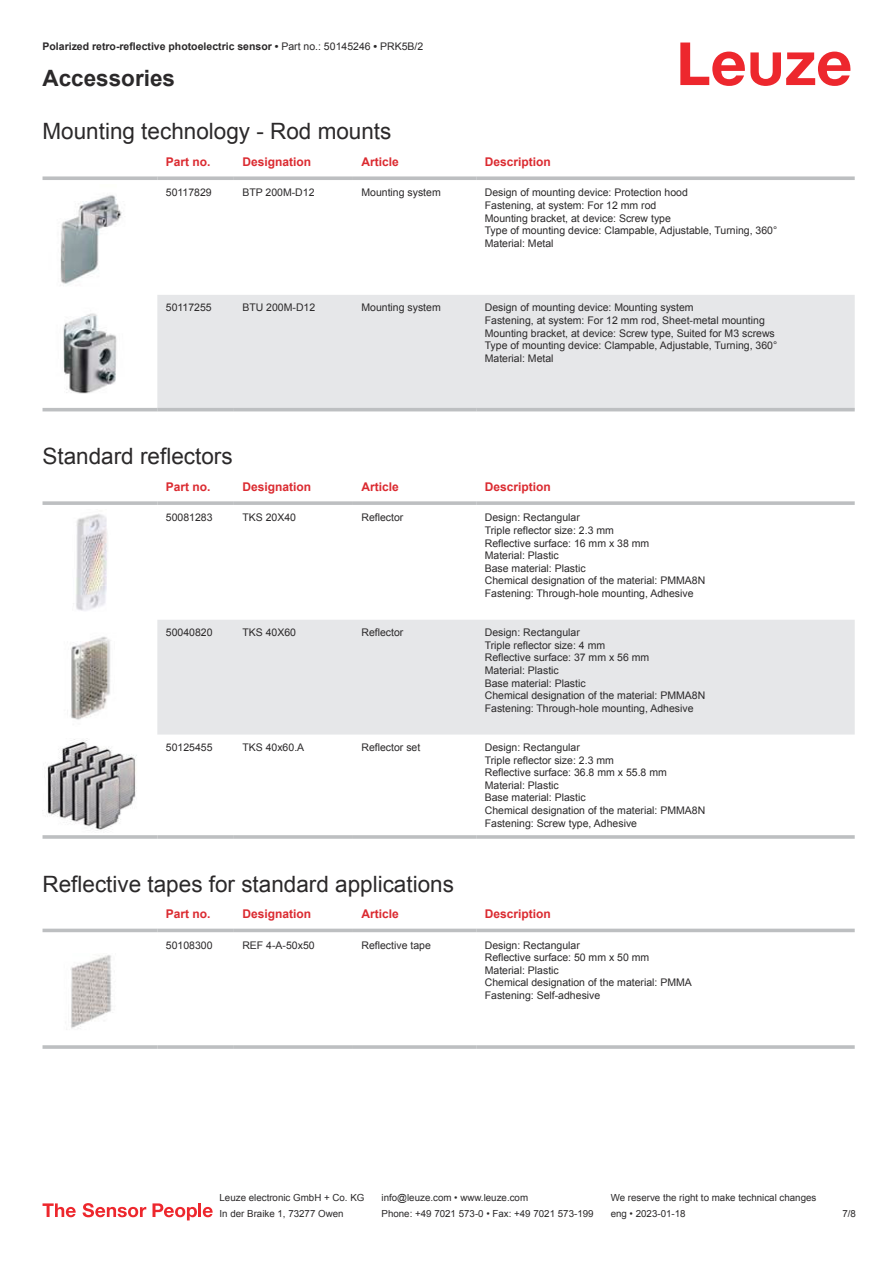
<style>
.page{position:relative;width:893px;height:1263px;background:#fff}
.page>*{position:absolute;margin:0;border:0;box-sizing:border-box;transform-origin:0 0}
.t1{font:22.5px "Arial";color:#2b292a}
.t2{font:700 22.5px "Arial";color:#2b292a}
.t3{font:700 12px "Arial";color:#db2a30}
.t4{font:10.5px/12.6px "Arial";color:#2b292a}
.t5{font:700 10.5px "Arial";color:#2b292a}
.t6{font:9.75px "Arial";color:#2b292a}
.s1{font-weight:400}
</style>
<div class="page">
<svg style="left:680px;top:43px;width:170px;height:43px"></svg>
<div style="left:157px;top:295px;width:698px;height:113px;background:#e6e7e9"></div>
<svg style="left:43px;top:176px;width:114px;height:4px"></svg>
<svg style="left:157px;top:176px;width:77px;height:4px"></svg>
<svg style="left:234px;top:176px;width:119px;height:4px"></svg>
<svg style="left:353px;top:176px;width:123px;height:4px"></svg>
<svg style="left:476px;top:176px;width:379px;height:4px;background:#c4c6c8"></svg>
<hr style="left:43px;top:408px;width:114px;height:3px;background:#bdbfc1">
<hr style="left:157px;top:408px;width:77px;height:3px;background:#bdbfc1">
<hr style="left:234px;top:408px;width:119px;height:3px;background:#bdbfc1">
<hr style="left:353px;top:408px;width:123px;height:3px;background:#bdbfc1">
<hr style="left:476px;top:408px;width:379px;height:3px;background:#bdbfc1">
<img style="left:60px;top:195px;width:62px;height:89px">
<img style="left:63px;top:313px;width:54px;height:81px">
<div style="left:157px;top:620px;width:698px;height:114px;background:#e6e7e9"></div>
<svg style="left:43px;top:501px;width:114px;height:4px"></svg>
<svg style="left:157px;top:501px;width:77px;height:4px"></svg>
<svg style="left:234px;top:501px;width:119px;height:4px"></svg>
<svg style="left:353px;top:501px;width:123px;height:4px"></svg>
<svg style="left:476px;top:501px;width:379px;height:4px;background:#c3c5c7"></svg>
<hr style="left:43px;top:835px;width:114px;height:4px;background:#bdbfc1">
<hr style="left:157px;top:835px;width:77px;height:4px;background:#c9cbcc">
<hr style="left:234px;top:835px;width:119px;height:4px;background:#c4c6c7">
<hr style="left:353px;top:835px;width:123px;height:4px;background:#bdbfc1">
<hr style="left:476px;top:835px;width:379px;height:4px;background:#c9cbcc">
<img style="left:73px;top:514px;width:34px;height:97px">
<img style="left:70px;top:636px;width:41px;height:84px">
<img style="left:47px;top:739px;width:90px;height:92px">
<div style="left:43px;top:928px;width:812px;height:5px;background:#efefef"></div>
<hr style="left:43px;top:929px;width:114px;height:3px;background:#bdbfc1">
<hr style="left:157px;top:929px;width:77px;height:3px;background:#bdbfc1">
<hr style="left:234px;top:929px;width:119px;height:3px;background:#bdbfc1">
<hr style="left:353px;top:929px;width:123px;height:3px;background:#bdbfc1">
<hr style="left:476px;top:929px;width:379px;height:3px;background:#bdbfc1">
<hr style="left:43px;top:1045px;width:114px;height:4px;background:#bdbfc1">
<hr style="left:157px;top:1045px;width:77px;height:4px;background:#c7c9cb">
<hr style="left:234px;top:1045px;width:119px;height:4px;background:#bdbfc1">
<hr style="left:353px;top:1045px;width:123px;height:4px;background:#bdbfc1">
<hr style="left:476px;top:1045px;width:379px;height:4px;background:#c7c9cb">
<img style="left:71px;top:955px;width:41px;height:74px">
<svg style="left:43px;top:1203px;width:33px;height:14px"></svg>
<svg style="left:83px;top:1203px;width:63px;height:14px"></svg>
<svg style="left:153px;top:1203px;width:44px;height:17px"></svg>
<hr style="left:198px;top:1203px;width:3px;height:14px;background:#ed272d">
<svg style="left:203px;top:1207px;width:10px;height:10px"></svg>
<p class="t5" style="left:43px;top:43px;width:382px">Polarized retro-reflective photoelectric sensor • <span class="s1">Part no.: 50145246</span> • <span class="s1">PRK5B/2</span></p>
<h1 class="t2" style="left:43px;top:70px;width:134px">Accessories</h1>
<h1 class="t1" style="left:43px;top:123px;width:350px">Mounting technology - Rod mounts</h1>
<p class="t3" style="left:166px;top:157px;width:46px">Part no.</p>
<p class="t3" style="left:242px;top:157px;width:70px">Designation</p>
<p class="t3" style="left:361px;top:157px;width:39px">Article</p>
<p class="t3" style="left:485px;top:157px;width:68px">Description</p>
<p class="t4" style="left:166px;top:187px;width:47px">50117829</p>
<p class="t4" style="left:242px;top:187px;width:74px">BTP 200M-D12</p>
<p class="t4" style="left:361px;top:187px;width:81px">Mounting system</p>
<p class="t4" style="left:485px;top:187px;width:294px">Design of mounting device: Protection hood<br>Fastening, at system: For 12 mm rod<br>Mounting bracket, at device: Screw type<br>Type of mounting device: Clampable, Adjustable, Turning, 360° Material: Metal</p>
<p class="t4" style="left:166px;top:302px;width:47px">50117255</p>
<p class="t4" style="left:242px;top:302px;width:74px">BTU 200M-D12</p>
<p class="t4" style="left:361px;top:302px;width:81px">Mounting system</p>
<p class="t4" style="left:485px;top:302px;width:294px">Design of mounting device: Mounting system<br>Fastening, at system: For 12 mm rod, Sheet-metal mounting Mounting bracket, at device: Screw type, Suited for M3 screws Type of mounting device: Clampable, Adjustable, Turning, 360° Material: Metal</p>
<h1 class="t1" style="left:43px;top:448px;width:192px">Standard reflectors</h1>
<p class="t3" style="left:166px;top:482px;width:46px">Part no.</p>
<p class="t3" style="left:242px;top:482px;width:70px">Designation</p>
<p class="t3" style="left:361px;top:482px;width:39px">Article</p>
<p class="t3" style="left:485px;top:482px;width:68px">Description</p>
<p class="t4" style="left:166px;top:512px;width:48px">50081283</p>
<p class="t4" style="left:242px;top:512px;width:55px">TKS 20X40</p>
<p class="t4" style="left:361px;top:512px;width:44px">Reflector</p>
<p class="t4" style="left:485px;top:512px;width:222px">Design: Rectangular<br>Triple reflector size: 2.3 mm<br>Reflective surface: 16 mm x 38 mm<br>Material: Plastic<br>Base material: Plastic<br>Chemical designation of the material: PMMA8N<br>Fastening: Through-hole mounting, Adhesive</p>
<p class="t4" style="left:166px;top:627px;width:48px">50040820</p>
<p class="t4" style="left:242px;top:627px;width:55px">TKS 40X60</p>
<p class="t4" style="left:361px;top:627px;width:44px">Reflector</p>
<p class="t4" style="left:485px;top:627px;width:222px">Design: Rectangular<br>Triple reflector size: 4 mm<br>Reflective surface: 37 mm x 56 mm<br>Material: Plastic<br>Base material: Plastic<br>Chemical designation of the material: PMMA8N<br>Fastening: Through-hole mounting, Adhesive</p>
<p class="t4" style="left:166px;top:742px;width:48px">50125455</p>
<p class="t4" style="left:242px;top:742px;width:63px">TKS 40x60.A</p>
<p class="t4" style="left:361px;top:742px;width:60px">Reflector set</p>
<p class="t4" style="left:485px;top:742px;width:222px">Design: Rectangular<br>Triple reflector size: 2.3 mm<br>Reflective surface: 36.8 mm x 55.8 mm<br>Material: Plastic<br>Base material: Plastic<br>Chemical designation of the material: PMMA8N<br>Fastening: Screw type, Adhesive</p>
<h1 class="t1" style="left:43px;top:875px;width:413px">Reflective tapes for standard applications</h1>
<p class="t3" style="left:166px;top:909px;width:46px">Part no.</p>
<p class="t3" style="left:242px;top:909px;width:70px">Designation</p>
<p class="t3" style="left:361px;top:909px;width:39px">Article</p>
<p class="t3" style="left:485px;top:909px;width:68px">Description</p>
<p class="t4" style="left:166px;top:940px;width:48px">50108300</p>
<p class="t4" style="left:242px;top:940px;width:74px">REF 4-A-50x50</p>
<p class="t4" style="left:361px;top:940px;width:71px">Reflective tape</p>
<p class="t4" style="left:485px;top:940px;width:209px">Design: Rectangular<br>Reflective surface: 50 mm x 50 mm<br>Material: Plastic<br>Chemical designation of the material: PMMA<br>Fastening: Self-adhesive</p>
<p class="t6" style="left:220px;top:1194px;width:146px">Leuze electronic GmbH + Co. KG</p>
<p class="t6" style="left:381px;top:1194px;width:148px">info@leuze.com • www.leuze.com</p>
<p class="t6" style="left:611px;top:1194px;width:207px">We reserve the right to make technical changes</p>
<p class="t6" style="left:220px;top:1210px;width:126px">In der Braike 1, 73277 Owen</p>
<p class="t6" style="left:381px;top:1210px;width:214px">Phone: +49 7021 573-0 • Fax: +49 7021 573-199</p>
<p class="t6" style="left:611px;top:1210px;width:76px">eng • 2023-01-18</p>
<p class="t6" style="left:842px;top:1210px;width:15px">7 /8</p>
</div>
